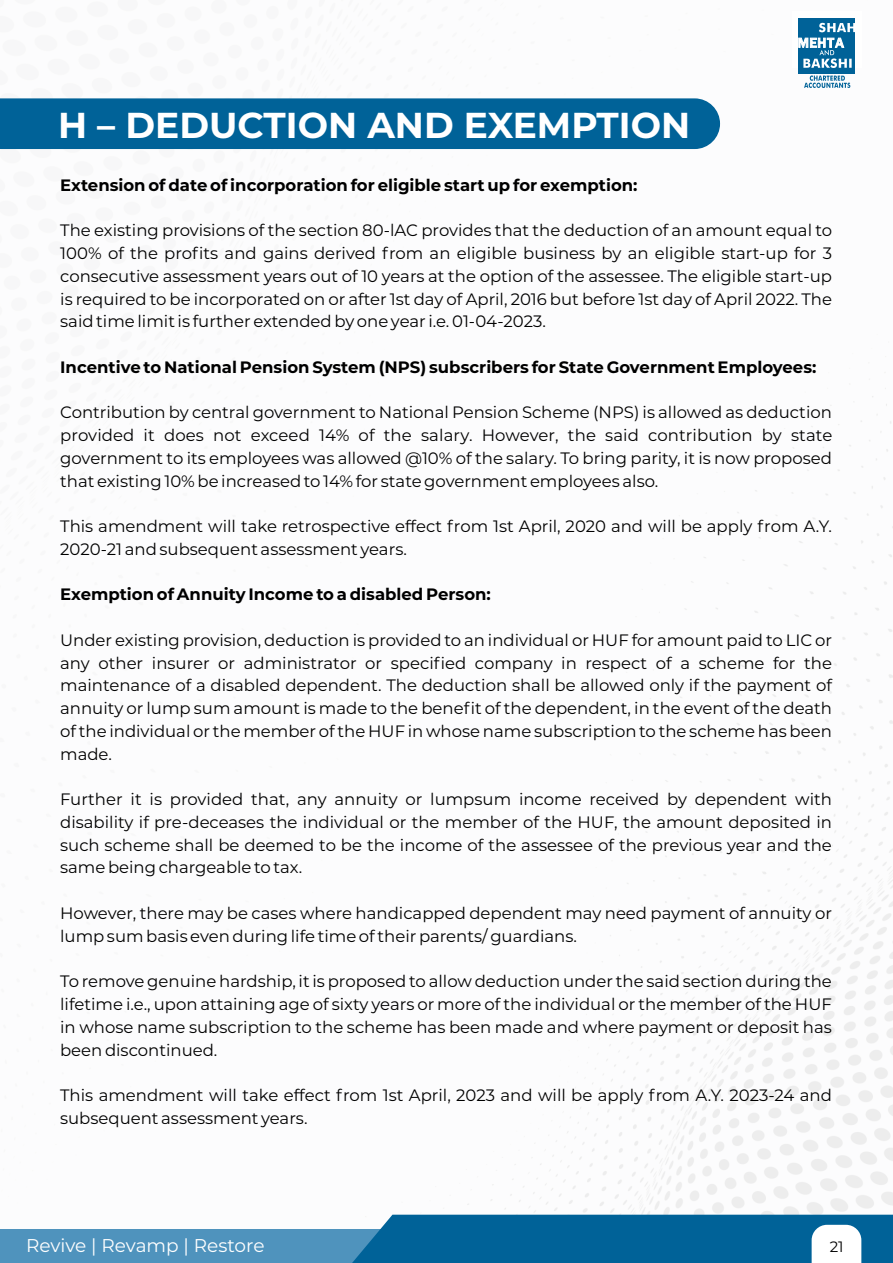
<style>
.page{position:relative;width:893px;height:1263px;background:#fff}
.page>*{position:absolute;margin:0;border:0;box-sizing:border-box;transform-origin:0 0}
.t1{font:700 36px "Montserrat";color:#fff}
.t2{font:18.45px "Montserrat";color:#fff}
.t3{font:16.5px/22.8px "Montserrat";color:#000;text-align:justify}
.t4{font:700 16.5px "Montserrat";color:#000}
.t5{font:15px "Montserrat";color:#000}
</style>
<div class="page">
<img style="left:0;top:68px;width:893px;height:1147px">
<div style="left:0;top:1229px;width:411px;height:34px;background:#4f93bd"></div>
<svg style="left:352px;top:1215px;width:541px;height:48px;background:#1770a1"></svg>
<div style="left:799px;top:18px;width:56px;height:55px;background:#006298"></div>
<svg style="left:798px;top:23px;width:57px;height:45px"></svg>
<svg style="left:804px;top:75px;width:46px;height:13px"></svg>
<div style="left:0;top:98px;width:720px;height:51px;background:#006298"></div>
<h1 class="t1" style="left:58px;top:103px;width:634px">H – DEDUCTION AND EXEMPTION</h1>
<p class="t4" style="left:60px;top:175px;width:579px">Extension of date of incorporation for eligible start up for exemption:</p>
<p class="t3" style="left:60px;top:219px;width:773px">The existing provisions of the section 80-lAC provides that the deduction of an amount equal to 100% of the profits and gains derived from an eligible business by an eligible start-up for 3 consecutive assessment years out of 10 years at the option of the assessee. The eligible start-up is required to be incorporated on or after 1st day of April, 2016 but before 1st day of April 2022. The said time limit is further extended by one year i.e. 01-04-2023.</p>
<p class="t4" style="left:60px;top:357px;width:758px">Incentive to National Pension System (NPS) subscribers for State Government Employees:</p>
<p class="t3" style="left:60px;top:401px;width:774px">Contribution by central government to National Pension Scheme (NPS) is allowed as deduction provided it does not exceed 14% of the salary. However, the said contribution by state government to its employees was allowed @10% of the salary. To bring parity, it is now proposed that existing 10% be increased to 14% for state government employees also.</p>
<p class="t3" style="left:60px;top:515px;width:773px">This amendment will take retrospective effect from 1st April, 2020 and will be apply from A.Y.<br>2020-21 and subsequent assessment years.</p>
<p class="t4" style="left:60px;top:584px;width:432px">Exemption of Annuity Income to a disabled Person:</p>
<p class="t3" style="left:60px;top:629px;width:773px">Under existing provision, deduction is provided to an individual or HUF for amount paid to LIC or any other insurer or administrator or specified company in respect of a scheme for the maintenance of a disabled dependent. The deduction shall be allowed only if the payment of annuity or lump sum amount is made to the benefit of the dependent, in the event of the death of the individual or the member of the HUF in whose name subscription to the scheme has been made.</p>
<p class="t3" style="left:60px;top:788px;width:773px">Further it is provided that, any annuity or lumpsum income received by dependent with disability if pre-deceases the individual or the member of the HUF, the amount deposited in such scheme shall be deemed to be the income of the assessee of the previous year and the same being chargeable to tax.</p>
<p class="t3" style="left:60px;top:902px;width:773px">However, there may be cases where handicapped dependent may need payment of annuity or lump sum basis even during life time of their parents/ guardians.</p>
<p class="t3" style="left:60px;top:970px;width:773px">To remove genuine hardship, it is proposed to allow deduction under the said section during the lifetime i.e., upon attaining age of sixty years or more of the individual or the member of the HUF in whose name subscription to the scheme has been made and where payment or deposit has been discontinued.</p>
<p class="t3" style="left:60px;top:1084px;width:773px">This amendment will take effect from 1st April, 2023 and will be apply from A.Y. 2023-24 and subsequent assessment years.</p>
<p class="t2" style="left:26px;top:1234px;width:240px">Revive | Revamp | Restore</p>
<p class="t5" style="left:830px;top:1237px;width:15px">21</p>
</div>
